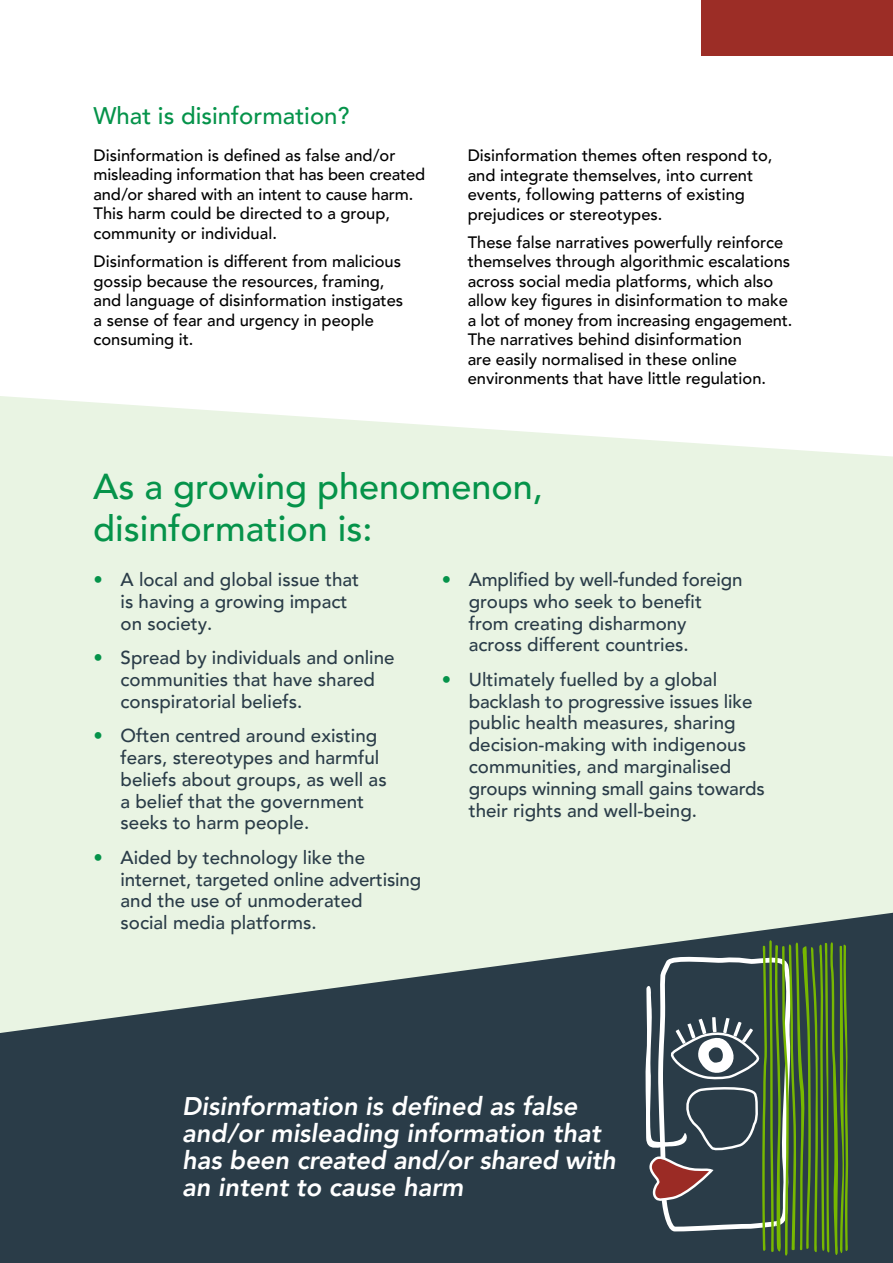
<style>
.page{position:relative;width:893px;height:1263px;background:#fff}
.page>*{position:absolute;margin:0;border:0;box-sizing:border-box;transform-origin:0 0}
.t1{font:500 36px/42px "Avenir LT Pro";color:#05934a}
.t2{font:italic 800 25.5px/27px "Avenir LT Pro";color:#fff}
.t3{font:500 24px "Avenir LT Pro";color:#05934a}
.t4{font:500 18.75px/21.8px "Avenir LT Pro";color:#2a3c48}
.t5{font:500 16.5px/19.5px "Avenir LT Pro";color:#000}
.s1{color:#05934a}
</style>
<div class="page">
<div style="left:702px;top:0;width:191px;height:55px;background:#9c2d26"></div>
<div style="left:0;top:396px;width:893px;height:517px;background:#e9f4e3"></div>
<svg style="left:0;top:913px;width:893px;height:350px;fill:#2a3c48"></svg>
<svg style="left:645px;top:939px;width:203px;height:319px"></svg>
<h3 class="t3" style="left:94px;top:102px;width:258px">What is disinformation?</h3>
<p class="t5" style="left:94px;top:146px;width:333px">Disinformation is defined as false and/or misleading information that has been created and/or shared with an intent to cause harm.<br>This harm could be directed to a group, community or individual.</p>
<p class="t5" style="left:94px;top:252px;width:311px">Disinformation is different from malicious gossip because the resources, framing, and language of disinformation instigates a sense of fear and urgency in people consuming it.</p>
<p class="t5" style="left:468px;top:146px;width:306px">Disinformation themes often respond to, and integrate themselves, into current events, following patterns of existing prejudices or stereotypes.</p>
<p class="t5" style="left:468px;top:233px;width:326px">These false narratives powerfully reinforce themselves through algorithmic escalations across social media platforms, which also allow key figures in disinformation to make a lot of money from increasing engagement.<br>The narratives behind disinformation<br>are easily normalised in these online environments that have little regulation.</p>
<h1 class="t1" style="left:93px;top:466px;width:451px">As a growing phenomenon, disinformation is:</h1>
<p class="t4" style="left:121px;top:569px;width:240px;text-indent:-27px"><span class="s1">•</span> A local and global issue that is having a growing impact on society.</p>
<p class="t4" style="left:121px;top:647px;width:276px;text-indent:-27px"><span class="s1">•</span> Spread by individuals and online communities that have shared conspiratorial beliefs.</p>
<p class="t4" style="left:121px;top:725px;width:268px;text-indent:-27px"><span class="s1">•</span> Often centred around existing fears, stereotypes and harmful beliefs about groups, as well as a belief that the government seeks to harm people.</p>
<p class="t4" style="left:121px;top:847px;width:302px;text-indent:-27px"><span class="s1">•</span> Aided by technology like the internet, targeted online advertising and the use of unmoderated<br>social media platforms.</p>
<p class="t4" style="left:469px;top:569px;width:275px;text-indent:-27px"><span class="s1">•</span> Amplified by well-funded foreign groups who seek to benefit from creating disharmony across different countries.</p>
<p class="t4" style="left:469px;top:669px;width:297px;text-indent:-27px"><span class="s1">•</span> Ultimately fuelled by a global backlash to progressive issues like public health measures, sharing decision-making with indigenous communities, and marginalised groups winning small gains towards their rights and well-being.</p>
<h2 class="t2" style="left:182px;top:1093px;width:435px">Disinformation is defined as false and/or misleading information that has been created and/or shared with an intent to cause harm</h2>
</div>
